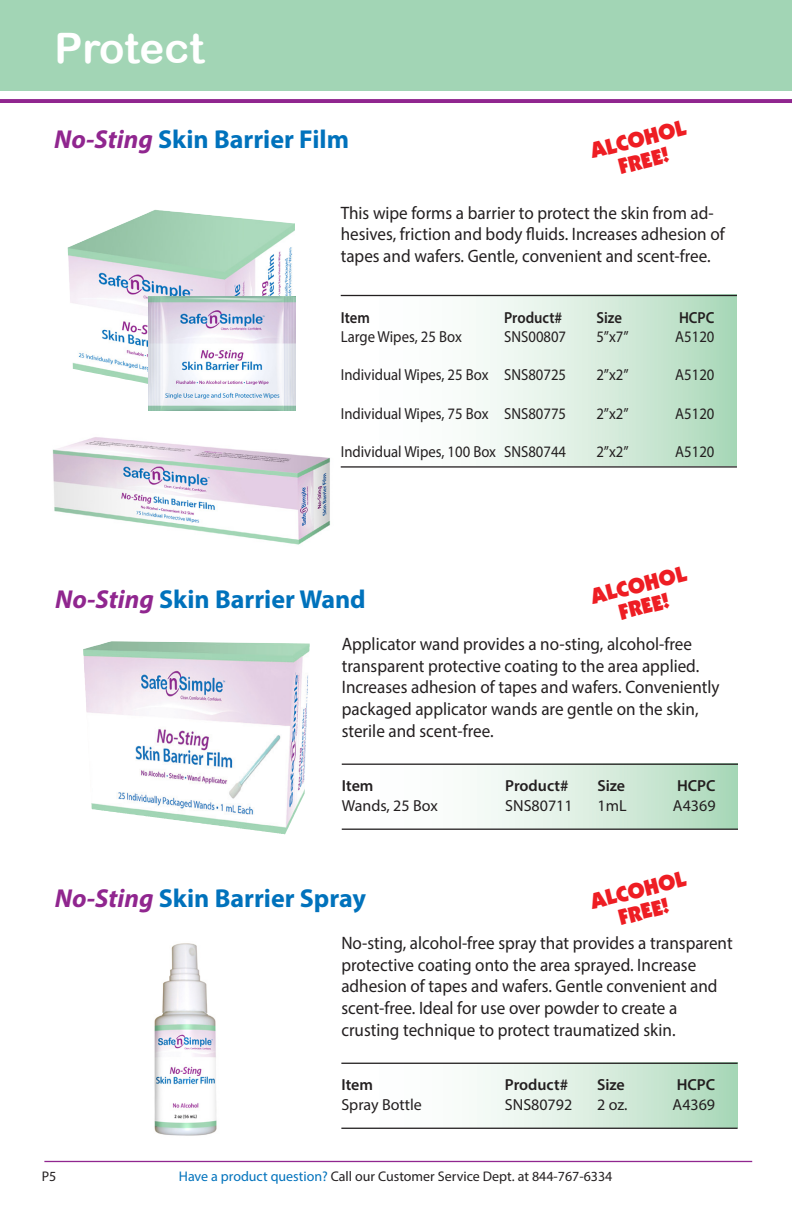
<style>
.page{position:relative;width:792px;height:1224px;background:#fff}
.page>*{position:absolute;margin:0;border:0;box-sizing:border-box;transform-origin:0 0}
.t1{font:42px "Arial Rounded MT Bold";color:#fff}
.t2{font:700 26px "Myriad Pro";color:#0072bc}
.t3{font:900 22px/22px "Kabel IT Cby BT";color:#ee1d23;text-align:center}
.t4{font:18px/21.6px "Myriad Pro";color:#231f20;scale:.95 1}
.t5{font:16px "Myriad Pro";color:#231f20;scale:.92 1}
.t6{font:16px "Myriad Pro";color:#231f20}
.t7{font:600 16px "Myriad Pro";color:#231f20}
.t8{font:600 16px "Myriad Pro";color:#231f20;scale:.92 1}
.t9{font:14px "Myriad Pro";color:#231f20}
.s1{font-style:italic;color:#90268f}
.s2{color:#0072bc}
</style>
<div class="page">
<svg style="left:0;top:99px;width:791px;height:4px;background:#912990"></svg>
<div style="left:0;top:0;width:792px;height:90px;background:#a2d5b5"></div>
<hr style="left:44px;top:1161px;width:708px;height:1px;background:#90268f">
<img style="left:67px;top:210px;width:228px;height:174px">
<img style="left:148px;top:296px;width:148px;height:114px">
<img style="left:52px;top:437px;width:289px;height:108px">
<img style="left:154px;top:943px;width:63px;height:193px">
<div style="left:341px;top:1063px;width:397px;height:65px;background:linear-gradient(to right,#fff,#b5ddc1)"></div>
<div style="left:341px;top:295px;width:396px;height:171px;background:linear-gradient(to right,#fff,#b5ddc1)"></div>
<hr style="left:341px;top:295px;width:396px;height:1px;background:#231f20">
<hr style="left:341px;top:466px;width:396px;height:2px;background:#231f20">
<hr style="left:341px;top:1063px;width:397px;height:1px;background:#231f20">
<hr style="left:341px;top:1128px;width:397px;height:1px;background:#231f20">
<div style="left:342px;top:764px;width:396px;height:65px;background:linear-gradient(to right,#fff,#b5ddc1)"></div>
<hr style="left:342px;top:764px;width:396px;height:1px;background:#231f20">
<hr style="left:342px;top:829px;width:396px;height:1px;background:#231f20">
<img style="left:83px;top:641px;width:219px;height:193px">
<h1 class="t1" style="left:54px;top:23px;width:151px">Protect</h1>
<h2 class="t2" style="left:54px;top:122px;width:297px"><span class="s1">No-Sting</span> Skin Barrier Film</h2>
<p class="t3" style="left:588px;top:140px;width:99px;rotate:-14deg">ALCOHOL<br>FREE!</p>
<p class="t4" style="left:341px;top:202px;width:406px">This wipe forms a barrier to protect the skin from ad&shy;hesives, friction and body fluids. Increases adhesion of tapes and wafers. Gentle, convenient and scent-free.</p>
<p class="t8" style="left:341px;top:307px;width:33px">Item</p>
<p class="t8" style="left:504px;top:307px;width:65px">Product#</p>
<p class="t8" style="left:596px;top:307px;width:29px">Size</p>
<p class="t8" style="left:679px;top:307px;width:40px">HCPC</p>
<p class="t5" style="left:341px;top:327px;width:133px">Large Wipes, 25 Box</p>
<p class="t5" style="left:504px;top:327px;width:69px">SNS00807</p>
<p class="t5" style="left:596px;top:327px;width:37px">5”x7”</p>
<p class="t5" style="left:675px;top:327px;width:44px">A5120</p>
<p class="t5" style="left:341px;top:365px;width:247px">Individual Wipes, 25 Box SNS80725</p>
<p class="t5" style="left:596px;top:365px;width:37px">2”x2”</p>
<p class="t5" style="left:675px;top:365px;width:44px">A5120</p>
<p class="t5" style="left:341px;top:403px;width:247px">Individual Wipes, 75 Box SNS80775</p>
<p class="t5" style="left:596px;top:403px;width:37px">2”x2”</p>
<p class="t5" style="left:675px;top:403px;width:44px">A5120</p>
<p class="t5" style="left:341px;top:442px;width:247px">Individual Wipes, 100 Box SNS80744</p>
<p class="t5" style="left:596px;top:442px;width:37px">2”x2”</p>
<p class="t5" style="left:675px;top:442px;width:44px">A5120</p>
<h2 class="t2" style="left:55px;top:582px;width:312px"><span class="s1">No-Sting</span> Skin Barrier Wand</h2>
<p class="t3" style="left:588px;top:586px;width:99px;rotate:-14deg">ALCOHOL<br>FREE!</p>
<p class="t4" style="left:342px;top:633px;width:399px">Applicator wand provides a no-sting, alcohol-free transparent protective coating to the area applied.<br>Increases adhesion of tapes and wafers. Conveniently packaged applicator wands are gentle on the skin, sterile and scent-free.</p>
<p class="t7" style="left:342px;top:776px;width:33px">Item</p>
<p class="t7" style="left:505px;top:776px;width:65px">Product#</p>
<p class="t7" style="left:597px;top:776px;width:29px">Size</p>
<p class="t7" style="left:677px;top:776px;width:40px">HCPC</p>
<p class="t6" style="left:342px;top:795px;width:97px">Wands, 25 Box</p>
<p class="t6" style="left:505px;top:795px;width:69px">SNS80711</p>
<p class="t6" style="left:597px;top:795px;width:31px">1mL</p>
<p class="t6" style="left:673px;top:795px;width:44px">A4369</p>
<h2 class="t2" style="left:55px;top:881px;width:313px"><span class="s1">No-Sting</span> Skin Barrier Spray</h2>
<p class="t3" style="left:588px;top:891px;width:99px;rotate:-14deg">ALCOHOL<br>FREE!</p>
<p class="t4" style="left:341px;top:932px;width:413px">No-sting, alcohol-free spray that provides a transparent protective coating onto the area sprayed. Increase adhesion of tapes and wafers. Gentle convenient and scent-free. Ideal for use over powder to create a crusting technique to protect traumatized skin.</p>
<p class="t7" style="left:341px;top:1075px;width:33px">Item</p>
<p class="t7" style="left:505px;top:1075px;width:65px">Product#</p>
<p class="t7" style="left:597px;top:1075px;width:29px">Size</p>
<p class="t7" style="left:677px;top:1075px;width:40px">HCPC</p>
<p class="t6" style="left:341px;top:1094px;width:82px">Spray Bottle</p>
<p class="t6" style="left:505px;top:1094px;width:69px">SNS80792</p>
<p class="t6" style="left:597px;top:1094px;width:32px">2 oz.</p>
<p class="t6" style="left:673px;top:1094px;width:44px">A4369</p>
<p class="t9" style="left:42px;top:1168px;width:16px">P5</p>
<p class="t9" style="left:179px;top:1168px;width:435px"><span class="s2">Have a product question?</span> Call our Customer Service Dept. at 844-767-6334</p>
</div>
